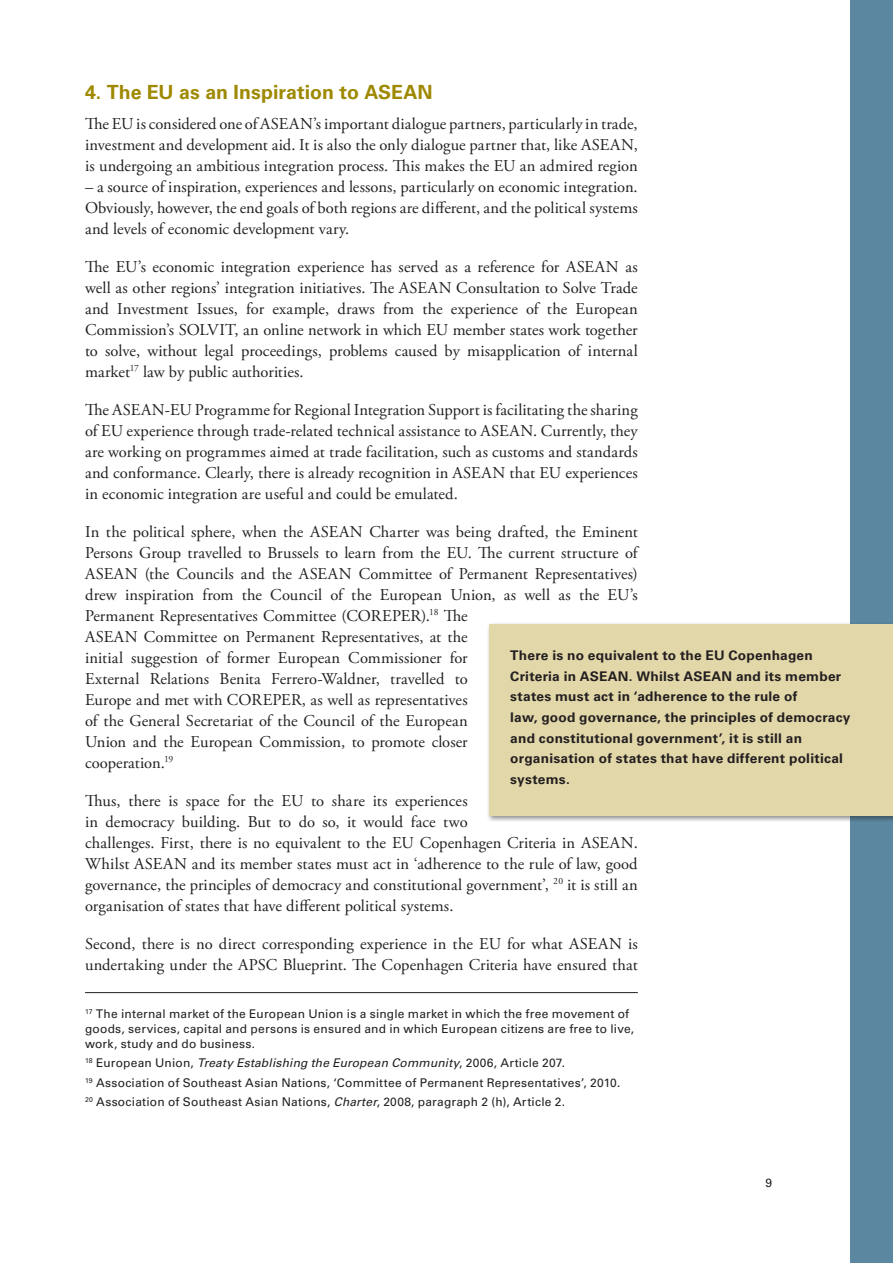
<style>
.page{position:relative;width:893px;height:1263px;background:#fff}
.page>*{position:absolute;margin:0;border:0;box-sizing:border-box;transform-origin:0 0}
.Underrubrik{font:700 19.5px "Univers LT Std";color:#9e8900}
.Brödtext{font:16.5px/21px "Adobe Garamond Pro";letter-spacing:.005em;color:#231f20;text-align:justify}
.t1{font:700 13.35px/20.7px "Univers LT Std";letter-spacing:.02em;color:#231f20}
.Fotnot{font:12px/15px "Univers LT Std";letter-spacing:.015em;color:#231f20}
.Fotnot-2{font:italic 12px "Univers LT Std";letter-spacing:.015em;color:#231f20}
.s1{font-style:normal}
.s2{font-style:italic}
</style>
<div class="page">
<div style="left:850px;top:0;width:43px;height:1263px;background:#5c87a1"></div>
<hr style="left:85px;top:992px;width:553px;height:1px;background:#231f20">
<div style="left:486px;top:621px;width:407px;height:201px;background:#231f20;opacity:.5"></div>
<div style="left:489px;top:624px;width:404px;height:191px;background:#e2d7a9"></div>
<p class="Underrubrik" style="left:85px;top:81px;width:349px">4. The EU as an Inspiration to ASEAN</p>
<p class="Brödtext" style="left:85px;top:114px;width:554px">The EU is considered one of ASEAN’s important dialogue partners, particularly in trade, investment and development aid. It is also the only dialogue partner that, like ASEAN, is undergoing an ambitious integration process. This makes the EU an admired region</p>
<p class="Brödtext" style="left:85px;top:177px;width:554px">– a source of inspiration, experiences and lessons, particularly on economic integration.<br>Obviously, however, the end goals of both regions are different, and the political systems and levels of economic development vary.</p>
<p class="Brödtext" style="left:85px;top:257px;width:554px">The EU’s economic integration experience has served as a reference for ASEAN as well as other regions’ integration initiatives. The ASEAN Consultation to Solve Trade and Investment Issues, for example, draws from the experience of the European Commission’s SOLVIT, an online network in which EU member states work together to solve, without legal proceedings, problems caused by misapplication of internal market<sup>17</sup> law by public authorities.</p>
<p class="Brödtext" style="left:85px;top:400px;width:554px">The ASEAN-EU Programme for Regional Integration Support is facilitating the sharing of EU experience through trade-related technical assistance to ASEAN. Currently, they are working on programmes aimed at trade facilitation, such as customs and standards and conformance. Clearly, there is already recognition in ASEAN that EU experiences in economic integration are useful and could be emulated.</p>
<p class="Brödtext" style="left:85px;top:522px;width:554px;text-align:left">In the political sphere, when the ASEAN Charter was being drafted, the Eminent Persons Group travelled to Brussels to learn from the EU. The current structure of ASEAN (the Councils and the ASEAN Committee of Permanent Representatives) drew inspiration from the Council of the European Union, as well as the EU’s Permanent Representatives Committee (COREPER).<sup>18</sup> The<br>ASEAN Committee on Permanent Representatives, at the<br>initial suggestion of former European Commissioner for<br>External Relations Benita Ferrero-Waldner, travelled to<br>Europe and met with COREPER, as well as representatives<br>of the General Secretariat of the Council of the European<br>Union and the European Commission, to promote closer<br>cooperation.<sup>19</sup></p>
<p class="Brödtext" style="left:85px;top:791px;width:554px;text-align:left">Thus, there is space for the EU to share its experiences<br>in democracy building. But to do so, it would face two<br>challenges. First, there is no equivalent to the EU Copenhagen Criteria in ASEAN.<br>Whilst ASEAN and its member states must act in ‘adherence to the rule of law, good governance, the principles of democracy and constitutional government’, <sup>20</sup> it is still an organisation of states that have different political systems.</p>
<p class="Brödtext" style="left:85px;top:934px;width:554px">Second, there is no direct corresponding experience in the EU for what ASEAN is undertaking under the APSC Blueprint. The Copenhagen Criteria have ensured that</p>
<p class="Fotnot" style="left:85px;top:1006px;width:551px"><sup>17</sup> The internal market of the European Union is a single market in which the free movement of goods, services, capital and persons is ensured and in which European citizens are free to live, work, study and do business.</p>
<p class="Fotnot-2" style="left:85px;top:1056px;width:482px"><sup>18</sup> <span class="s1">European Union,</span> Treaty Establishing the European Community<span class="s1">, 2006, Article 207.</span></p>
<p class="Fotnot" style="left:85px;top:1075px;width:537px"><sup>19</sup> Association of Southeast Asian Nations, ‘Committee of Permanent Representatives’, 2010.</p>
<p class="Fotnot" style="left:85px;top:1094px;width:481px"><sup>20</sup> Association of Southeast Asian Nations, <span class="s2">Charter</span>, 2008, paragraph 2 (h), Article 2.</p>
<p class="t1" style="left:510px;top:645px;width:342px">There is no equivalent to the EU Copenhagen Criteria in ASEAN. Whilst ASEAN and its member states must act in ‘adherence to the rule of<br>law, good governance, the principles of democracy and constitutional government’, it is still an organisation of states that have different political systems.</p>
<p class="Fotnot" style="left:765px;top:1175px;width:8px">9</p>
</div>
